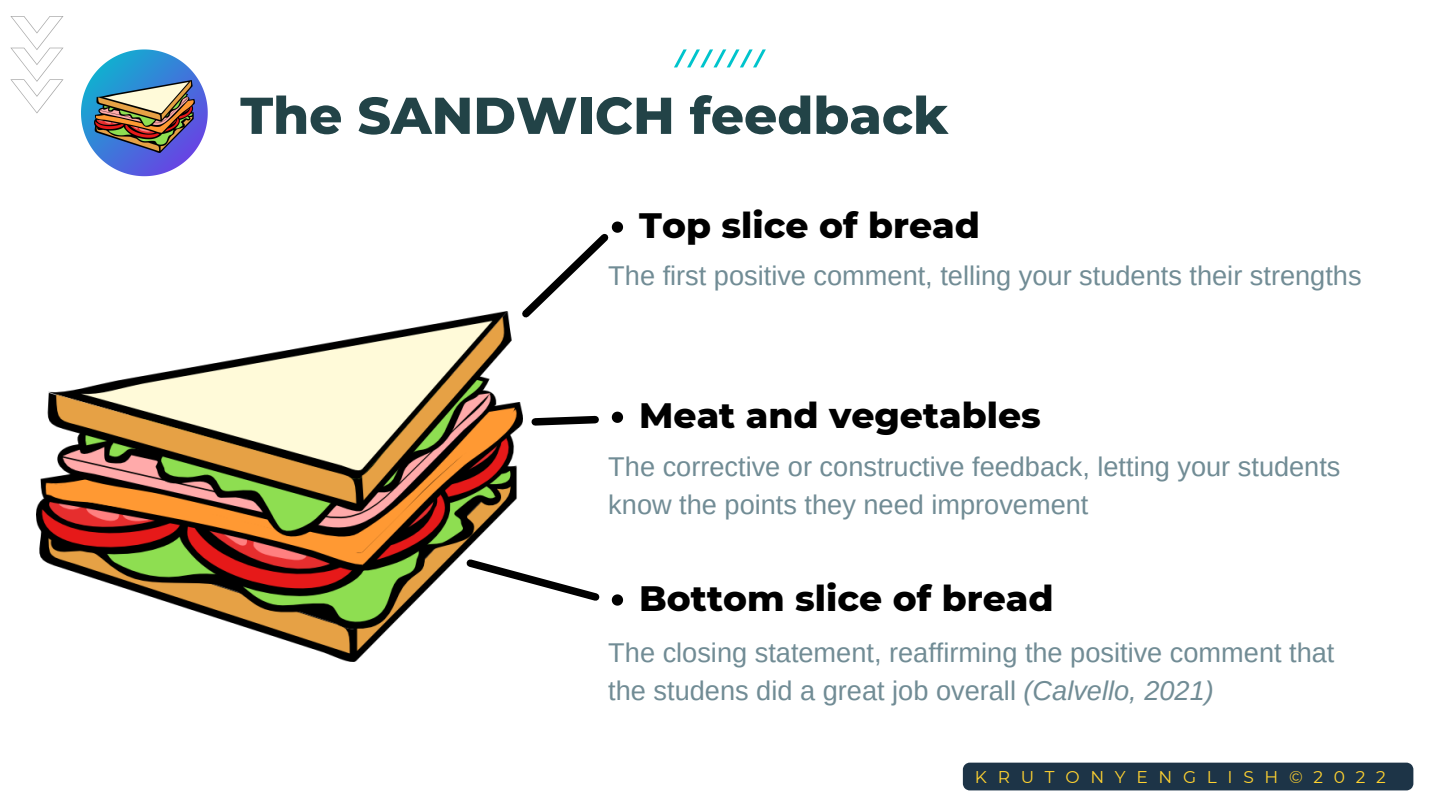
<style>
.page{position:relative;width:1440px;height:810px;background:#fff}
.page>*{position:absolute;margin:0;border:0;box-sizing:border-box;transform-origin:0 0}
.t1{font:800 51.8px "Montserrat";color:#224347}
.t2{font:800 36px "Montserrat";color:#000}
.t3{font:27.2px/37.7px "Arimo";color:#718c95}
.t4{font:17px "Montserrat";letter-spacing:.63em;color:#ffd230}
.s1{font-style:italic}
</style>
<div class="page">
<svg style="left:674px;top:49px;width:92px;height:18px"></svg>
<svg style="left:10px;top:16px;width:54px;height:98px"></svg>
<svg style="left:81px;top:49px;width:127px;height:127px"></svg>
<img style="left:37px;top:311px;width:486px;height:350px">
<div style="left:963px;top:763px;width:450px;height:27px;background:#1d3447"></div>
<svg style="left:612px;top:412px;width:11px;height:11px"></svg>
<svg style="left:612px;top:594px;width:11px;height:12px"></svg>
<svg style="left:515px;top:222px;width:108px;height:102px"></svg>
<svg style="left:531px;top:415px;width:68px;height:11px"></svg>
<svg style="left:461px;top:554px;width:139px;height:52px"></svg>
<img style="left:94px;top:80px;width:101px;height:72px">
<h1 class="t1" style="left:240px;top:84px;width:710px">The SANDWICH feedback</h1>
<h2 class="t2" style="left:639px;top:203px;width:342px">Top slice of bread</h2>
<p class="t3" style="left:608px;top:257px;width:755px">The first positive comment, telling your students their strengths</p>
<h2 class="t2" style="left:639px;top:393px;width:403px">Meat and vegetables</h2>
<p class="t3" style="left:608px;top:448px;width:734px">The corrective or constructive feedback, letting your students know the points they need improvement</p>
<h2 class="t2" style="left:639px;top:576px;width:416px">Bottom slice of bread</h2>
<p class="t3" style="left:608px;top:634px;width:728px">The closing statement, reaffirming the positive comment that the studens did a great job overall <span class="s1">(Calvello, 2021)</span></p>
<p class="t4" style="left:975px;top:766px;width:412px">KRUTONYENGLISH©2022</p>
</div>
